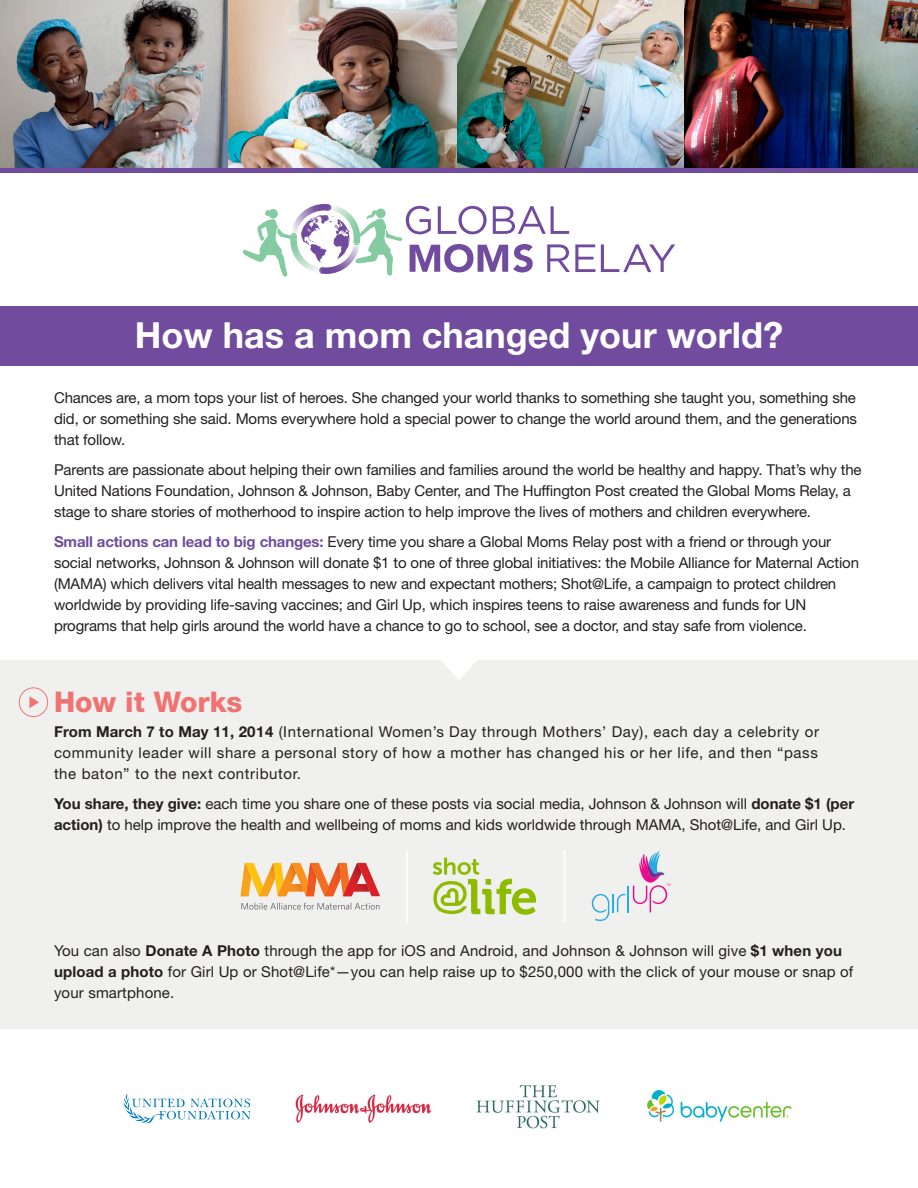
<style>
.page{position:relative;width:918px;height:1188px;background:#fff}
.page>*{position:absolute;margin:0;border:0;box-sizing:border-box;transform-origin:0 0}
.t1{font:700 36px "Helvetica Neue LT Std";color:#fff}
.t2{font:800 28.5px "Helvetica Neue LT Std";color:#ef7373}
.t3{font:15px/21px "Helvetica Neue LT Std";letter-spacing:-.01em;color:#231f20}
.t4{font:15px/21px "Helvetica Neue LT Std";letter-spacing:.01em;color:#231f20}
.s1{font-weight:700;color:#714b9e}
.s2{font-weight:700}
</style>
<div class="page">
<img style="left:456px;top:0;width:229px;height:168px">
<img style="left:685px;top:0;width:233px;height:168px">
<img style="left:228px;top:0;width:228px;height:168px">
<div style="left:0;top:661px;width:918px;height:368px;background:#f0f0ee"></div>
<div style="left:19px;top:687px;width:29px;height:30px;border:1px solid #ef7373;border-radius:50%"></div>
<svg style="left:29px;top:696px;width:10px;height:12px"></svg>
<svg style="left:601px;top:244px;width:74px;height:28px"></svg>
<img style="left:317px;top:204px;width:13px;height:1px">
<svg style="left:243px;top:205px;width:352px;height:72px"></svg>
<svg style="left:433px;top:660px;width:52px;height:20px"></svg>
<img style="left:0;top:0;width:228px;height:168px">
<div style="left:0;top:307px;width:918px;height:59px;background:#714b9e"></div>
<div style="left:0;top:168px;width:918px;height:5px;background:#714b9e"></div>
<svg style="left:433px;top:858px;width:103px;height:57px"></svg>
<svg style="left:592px;top:851px;width:79px;height:70px"></svg>
<svg style="left:241px;top:903px;width:138px;height:7px"></svg>
<svg style="left:241px;top:863px;width:139px;height:33px"></svg>
<hr style="left:406px;top:850px;width:2px;height:73px;background:#fff">
<hr style="left:564px;top:850px;width:1px;height:73px;background:#fff">
<svg style="left:124px;top:1093px;width:126px;height:30px"></svg>
<img style="left:295px;top:1094px;width:137px;height:29px">
<img style="left:476px;top:1085px;width:124px;height:43px">
<img style="left:647px;top:1090px;width:145px;height:32px">
<p class="t1" style="left:135px;top:313px;width:650px">How has a mom changed your world?</p>
<p class="t3" style="left:54px;top:387px;width:805px;text-align:justify">Chances are, a mom tops your list of heroes. She changed your world thanks to something she taught you, something she did, or something she said. Moms everywhere hold a special power to change the world around them, and the generations that follow.</p>
<p class="t3" style="left:54px;top:459px;width:809px">Parents are passionate about helping their own families and families around the world be healthy and happy. That’s why the<br>United Nations Foundation, Johnson &amp; Johnson, Baby Center, and The Huffington Post created the Global Moms Relay, a stage to share stories of motherhood to inspire action to help improve the lives of mothers and children everywhere.</p>
<p class="t3" style="left:54px;top:531px;width:807px"><span class="s1">Small actions can lead to big changes:</span> Every time you share a Global Moms Relay post with a friend or through your social networks, Johnson &amp; Johnson will donate $1 to one of three global initiatives: the Mobile Alliance for Maternal Action (MAMA) which delivers vital health messages to new and expectant mothers; Shot@Life, a campaign to protect children worldwide by providing life-saving vaccines; and Girl Up, which inspires teens to raise awareness and funds for UN programs that help girls around the world have a chance to go to school, see a doctor, and stay safe from violence.</p>
<p class="t2" style="left:54px;top:685px;width:190px">How it Works</p>
<p class="t3" style="left:54px;top:721px;width:767px;text-align:justify"><span class="s2">From March 7 to May 11, 2014</span> (International Women’s Day through Mothers’ Day), each day a celebrity or community leader will share a personal story of how a mother has changed his or her life, and then “pass the baton” to the next contributor.</p>
<p class="t3" style="left:54px;top:793px;width:802px"><span class="s2">You share, they give:</span> each time you share one of these posts via social media, Johnson &amp; Johnson will <span class="s2">donate $1 (per action)</span> to help improve the health and wellbeing of moms and kids worldwide through MAMA, Shot@Life, and Girl Up.</p>
<p class="t4" style="left:54px;top:940px;width:801px">You can also <span class="s2">Donate A Photo</span> through the app for iOS and Android, and Johnson &amp; Johnson will give <span class="s2">$1 when you upload a photo</span> for Girl Up or Shot@Life*—you can help raise up to $250,000 with the click of your mouse or snap of your smartphone.</p>
</div>
